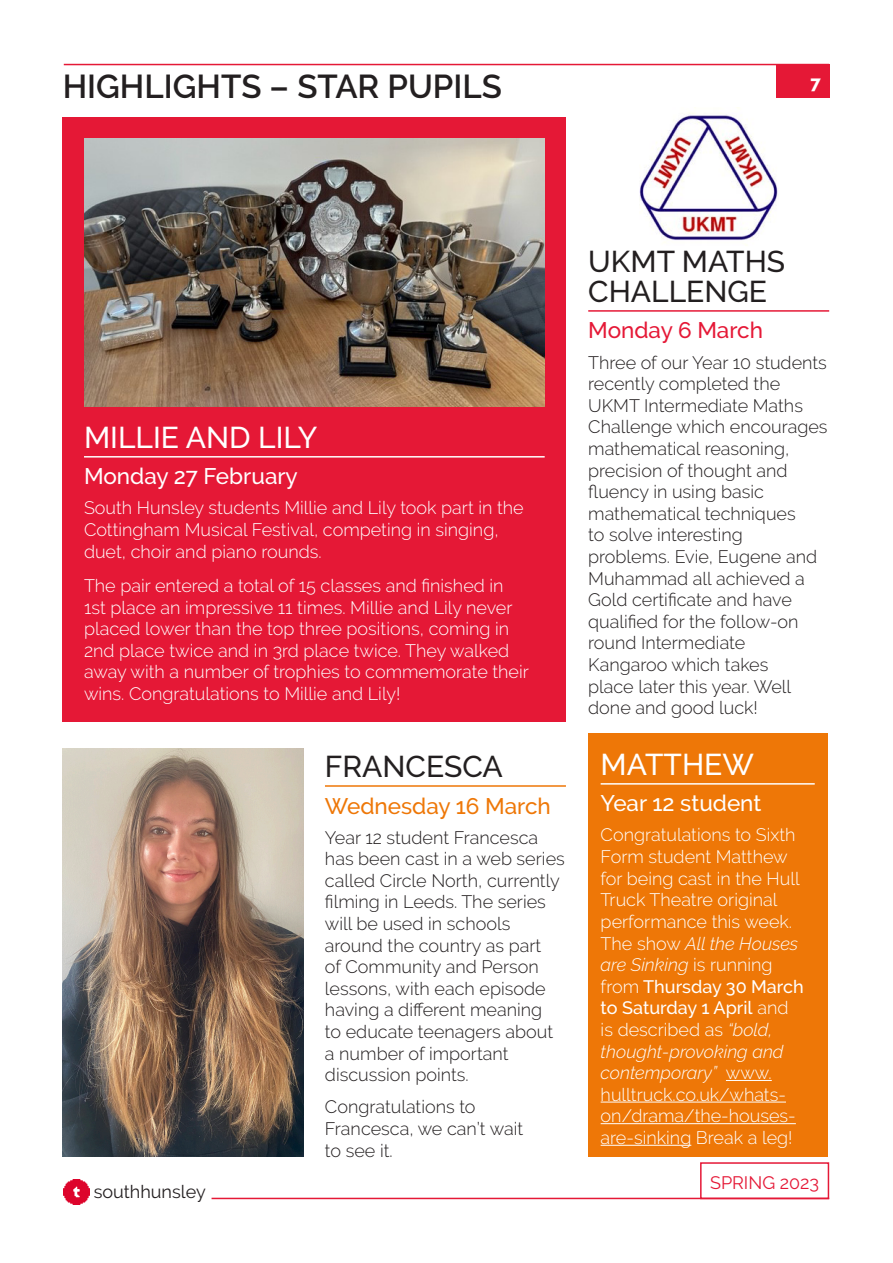
<style>
.page{position:relative;width:893px;height:1263px;background:#fff}
.page>*{position:absolute;margin:0;border:0;box-sizing:border-box;transform-origin:0 0}
.Section_Heading{font:600 33px "Raleway";color:#231f20}
.Head_White{font:500 30px "Raleway";color:#fff}
.Head{font:500 30px/30px "Raleway";color:#231f20}
.Head_6th{font:500 30px "Raleway";color:#231f20}
.Sub_Head_White{font:500 22.5px "Raleway";color:#fff}
.Sub_Head_6th{font:500 22.5px "Raleway";color:#ee7707}
.Sub_Head{font:500 22.5px "Raleway";color:#e51836}
.Body_White{font:300 18px/21.6px "Raleway";color:#fff}
.Body{font:300 18px/21.6px "Raleway";color:#231f20}
.t1{font:18px "Raleway";color:#231f20}
.t2{font:18px "Raleway";color:#e51836}
.t3{font:800 18px "Raleway";color:#fff}
.s1{font-style:italic}
.s2{font-weight:500}
</style>
<div class="page">
<hr style="left:64px;top:64px;width:765px;height:1px;background:#e51836">
<hr style="left:212px;top:1198px;width:617px;height:1px;background:#e51836">
<div style="left:776px;top:64px;width:53px;height:34px;background:#e51836"></div>
<div style="left:700px;top:1162px;width:129px;height:37px;border:2px solid #e51836"></div>
<img style="left:64px;top:1179px;width:26px;height:26px">
<div style="left:63px;top:117px;width:503px;height:604px;background:#e51836"></div>
<hr style="left:84px;top:456px;width:461px;height:2px;background:#fff">
<hr style="left:325px;top:785px;width:241px;height:2px;background:#ee7707">
<img style="left:84px;top:138px;width:461px;height:269px">
<hr style="left:588px;top:310px;width:241px;height:2px;background:#e51836">
<div style="left:588px;top:734px;width:239px;height:423px;background:#ee7707"></div>
<hr style="left:601px;top:783px;width:214px;height:2px;background:#fff">
<hr style="left:726px;top:1080px;width:46px;height:1px;background:#fff">
<hr style="left:601px;top:1101px;width:185px;height:1px;background:#fff">
<hr style="left:601px;top:1123px;width:195px;height:1px;background:#fff">
<hr style="left:601px;top:1145px;width:90px;height:1px;background:#fff">
<img style="left:639px;top:107px;width:139px;height:139px">
<img style="left:63px;top:748px;width:241px;height:409px">
<p class="Section_Heading" style="left:63px;top:67px;width:441px">HIGHLIGHTS – STAR PUPILS</p>
<p class="t3" style="left:810px;top:73px;width:12px">7</p>
<p class="Head_White" style="left:84px;top:420px;width:235px">MILLIE AND LILY</p>
<p class="Sub_Head_White" style="left:84px;top:463px;width:215px">Monday 27 February</p>
<p class="Body_White" style="left:84px;top:497px;width:441px">South Hunsley students Millie and Lily took part in the<br>Cottingham Musical Festival, competing in singing, duet, choir and piano rounds.</p>
<p class="Body_White" style="left:84px;top:575px;width:446px">The pair entered a total of 15 classes and finished in 1st place an impressive 11 times. Millie and Lily never placed lower than the top three positions, coming in 2nd place twice and in 3rd place twice. They walked away with a number of trophies to commemorate their wins. Congratulations to Millie and Lily!</p>
<p class="t1" style="left:94px;top:1181px;width:114px">southhunsley</p>
<p class="Head_6th" style="left:325px;top:749px;width:179px">FRANCESCA</p>
<p class="Sub_Head_6th" style="left:325px;top:792px;width:227px">Wednesday 16 March</p>
<p class="Body" style="left:325px;top:826px;width:241px">Year 12 student Francesca has been cast in a web series called Circle North, currently filming in Leeds. The series will be used in schools around the country as part<br>of Community and Person lessons, with each episode having a different meaning<br>to educate teenagers about a number of important discussion points.</p>
<p class="Body" style="left:325px;top:1096px;width:200px">Congratulations to<br>Francesca, we can’t wait to see it.</p>
<p class="Head" style="left:588px;top:246px;width:198px">UKMT MATHS<br>CHALLENGE</p>
<p class="Sub_Head" style="left:588px;top:317px;width:176px">Monday 6 March</p>
<p class="Body" style="left:588px;top:351px;width:241px">Three of our Year 10 students recently completed the<br>UKMT Intermediate Maths<br>Challenge which encourages mathematical reasoning, precision of thought and fluency in using basic mathematical techniques<br>to solve interesting problems. Evie, Eugene and<br>Muhammad all achieved a<br>Gold certificate and have qualified for the follow-on round Intermediate<br>Kangaroo which takes<br>place later this year. Well done and good luck!</p>
<p class="Head_White" style="left:601px;top:747px;width:155px">MATTHEW</p>
<p class="Sub_Head_White" style="left:601px;top:790px;width:162px">Year 12 student</p>
<p class="Body_White" style="left:601px;top:824px;width:205px">Congratulations to Sixth<br>Form student Matthew for being cast in the Hull<br>Truck Theatre original performance this week.<br>The show <span class="s1">All the Houses are Sinking</span> is running from <span class="s2">Thursday 30 March to Saturday 1 April</span> and is described as <span class="s1">“bold, thought-provoking and contemporary”</span> www. hulltruck.co.uk/whats&shy;on/drama/the-houses&shy;are-sinking Break a leg!</p>
<p class="t2" style="left:710px;top:1172px;width:111px">SPRING 2023</p>
</div>
